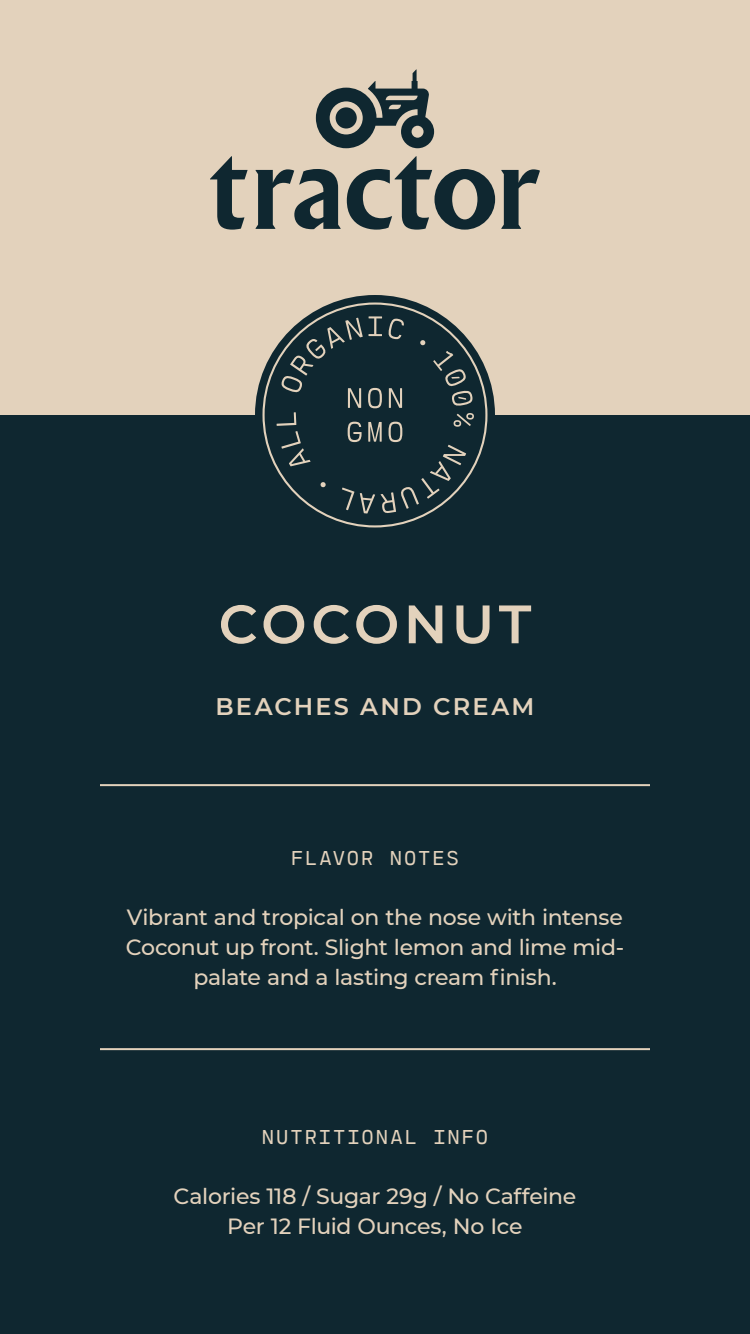
<style>
.page{position:relative;width:750px;height:1334px;background:#0f2730}
.page>*{position:absolute;margin:0;border:0;box-sizing:border-box;transform-origin:0 0}
.t1{font:600 54px "Montserrat";letter-spacing:.08em;color:#e3d2bc}
.t2{font:600 24px "Montserrat";letter-spacing:.095em;color:#e3d2bc}
.t3{font:500 22px/30px "Montserrat";letter-spacing:-.015em;color:#e3d2bc;text-align:center}
.t4{font:500 20px "Cartograph Mono CF";letter-spacing:.1em;color:#e3d2bc}
</style>
<div class="page">
<div style="left:0;top:0;width:750px;height:415px;background:#e3d2bc"></div>
<div style="left:255px;top:295px;width:240px;height:240px;background:#0f2730;border-radius:50%"></div>
<svg style="left:262px;top:302px;width:226px;height:225px"></svg>
<svg style="left:316px;top:69px;width:118px;height:79px"></svg>
<svg style="left:210px;top:156px;width:330px;height:74px"></svg>
<hr style="left:100px;top:784px;width:550px;height:2px;background:#e3d2bc">
<hr style="left:100px;top:1048px;width:550px;height:2px;background:#e3d2bc">
<p class="t1" style="left:219px;top:586px;width:314px">COCONUT</p>
<p class="t2" style="left:215px;top:690px;width:321px">BEACHES AND CREAM</p>
<p class="t4" style="left:291px;top:846px;width:169px">FLAVOR NOTES</p>
<p class="t3" style="left:126px;top:901px;width:500px">Vibrant and tropical on the nose with intense<br>Coconut up front. Slight lemon and lime mid&shy;palate and a lasting cream finish.</p>
<p class="t4" style="left:262px;top:1125px;width:228px">NUTRITIONAL INFO</p>
<p class="t3" style="left:174px;top:1180px;width:404px">Calories 118 / Sugar 29g / No Caffeine</p>
<p class="t3" style="left:227px;top:1210px;width:297px">Per 12 Fluid Ounces, No Ice</p>
</div>
